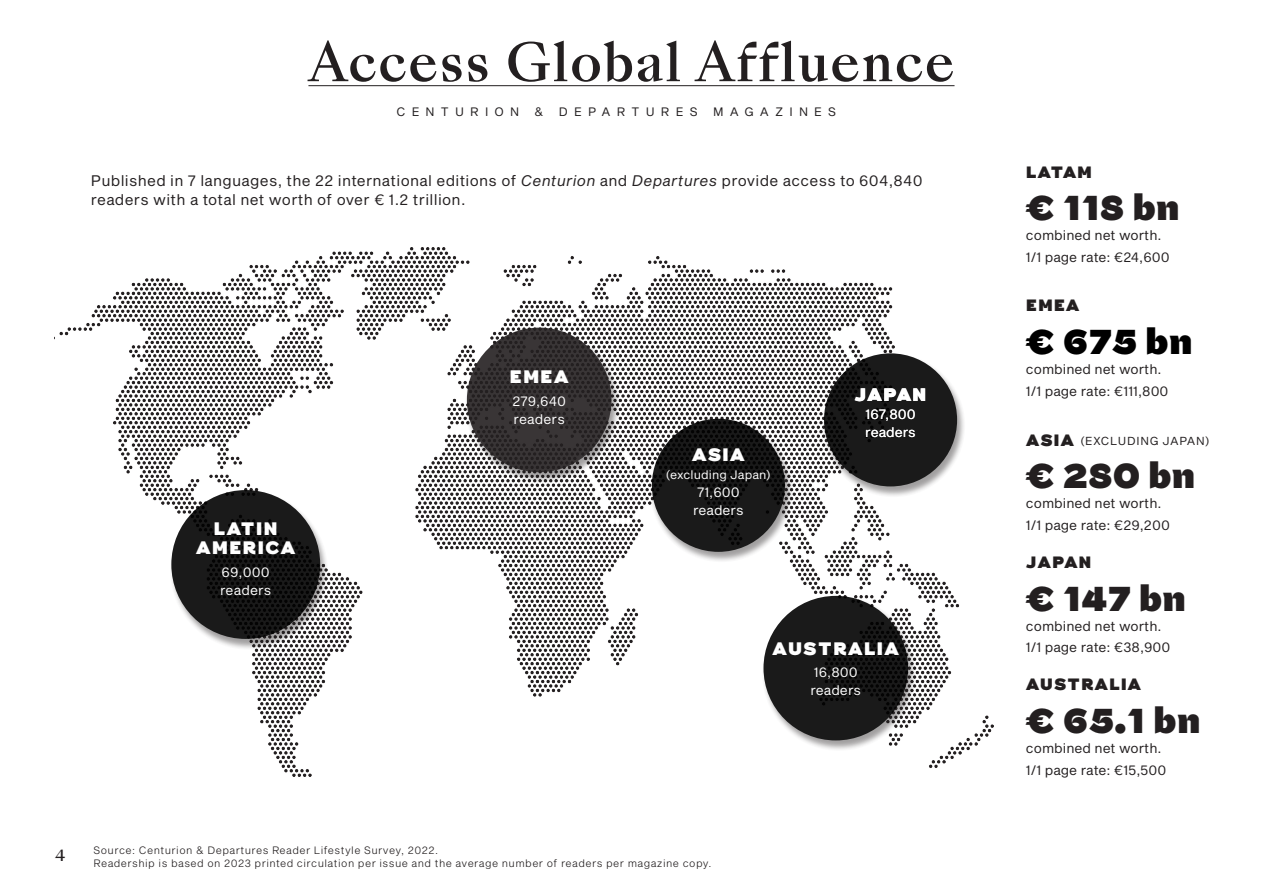
<style>
.page{position:relative;width:1263px;height:893px;background:#fff}
.page>*{position:absolute;margin:0;border:0;box-sizing:border-box;transform-origin:0 0}
.t1{font:500 51px "Sang Bleu Kingdom";letter-spacing:.03em;color:#231f20}
.t2{font:900 31.5px "Capo";color:#231f20}
.t3{font:900 31.5px "Capo";color:#000}
.t4{font:900 16.5px/19.8px "Capo";letter-spacing:.05em;color:#fff;text-align:center}
.t5{font:15px/19.5px "Sequel Sans Book Body";letter-spacing:.02em;color:#231f20}
.t6{font:900 15px "Capo";letter-spacing:.05em;color:#231f20}
.t7{font:500 15px "Sang Bleu Kingdom";color:#231f20}
.t8{font:13.5px/21.3px "Sequel Sans Book Body";color:#231f20}
.t9{font:13.5px/18px "Sequel Sans Book Body";color:#fff}
.t10{font:12px "Sequel Sans Book Body";letter-spacing:.515em;color:#231f20}
.t11{font:12px "Sequel Sans Book Body";letter-spacing:.01em;color:#fff}
.t12{font:11.4px "Sequel Sans Book Body";letter-spacing:.06em;color:#231f20}
.t13{font:10.5px/12.6px "Sequel Sans Light Body";letter-spacing:.04em;color:#231f20}
.s1{font-family:"Sequel Sans Book Obl Body"}
.s2{font-family:"Capo";font-weight:900;font-size:15px}
</style>
<div class="page">
<img style="left:54px;top:247px;width:940px;height:530px">
<hr style="left:308px;top:85px;width:646px;height:1px;background:#231f20">
<div style="left:821px;top:353px;width:145px;height:144px;background:#231f20;opacity:.48"></div>
<svg style="left:824px;top:353px;width:133px;height:133px;background:#181818"></svg>
<div style="left:761px;top:596px;width:156px;height:156px;background:#231f20;opacity:.48"></div>
<svg style="left:763px;top:596px;width:145px;height:144px;background:#181818"></svg>
<div style="left:169px;top:490px;width:160px;height:160px;background:#231f20;opacity:.48"></div>
<svg style="left:171px;top:490px;width:149px;height:149px;background:#151515"></svg>
<div style="left:464px;top:327px;width:156px;height:156px;background:#231f20;opacity:.48"></div>
<svg style="left:467px;top:328px;width:144px;height:144px;background:#322e2f"></svg>
<div style="left:649px;top:419px;width:144px;height:144px;background:#231f20;opacity:.48"></div>
<svg style="left:652px;top:419px;width:133px;height:133px;background:#151515"></svg>
<h1 class="t1" style="left:308px;top:27px;width:648px">Access Global Affluence</h1>
<p class="t10" style="left:396px;top:103px;width:124px">CENTURION</p>
<p class="t10" style="left:535px;top:103px;width:11px">&amp;</p>
<p class="t10" style="left:559px;top:103px;width:140px">DEPARTURES</p>
<p class="t10" style="left:713px;top:103px;width:125px">MAGAZINES</p>
<p class="t5" style="left:91px;top:171px;width:833px">Published in 7 languages, the 22 international editions of <span class="s1">Centurion</span> and <span class="s1">Departures</span> provide access to 604,840 readers with a total net worth of over € 1.2 trillion.</p>
<p class="t4" style="left:196px;top:519px;width:101px">LATIN<br>AMERICA</p>
<p class="t9" style="left:220px;top:563px;width:53px">69,000 readers</p>
<p class="t4" style="left:510px;top:367px;width:61px">EMEA</p>
<p class="t9" style="left:512px;top:392px;width:55px">279,640 readers</p>
<p class="t4" style="left:692px;top:445px;width:55px">ASIA</p>
<p class="t11" style="left:666px;top:466px;width:107px">(excluding Japan)</p>
<p class="t9" style="left:693px;top:484px;width:52px">71,600 readers</p>
<p class="t4" style="left:854px;top:385px;width:74px">JAPAN</p>
<p class="t9" style="left:865px;top:405px;width:52px">167,800 readers</p>
<p class="t4" style="left:772px;top:639px;width:128px">AUSTRALIA</p>
<p class="t9" style="left:810px;top:664px;width:52px">16,800 readers</p>
<p class="t7" style="left:55px;top:845px;width:12px">4</p>
<p class="t13" style="left:94px;top:844px;width:620px">Source: Centurion &amp; Departures Reader Lifestyle Survey, 2022.<br>Readership is based on 2023 printed circulation per issue and the average number of readers per magazine copy.</p>
<p class="t6" style="left:1026px;top:162px;width:68px">LATAM</p>
<h2 class="t2" style="left:1026px;top:187px;width:156px">€ 118 bn</h2>
<p class="t8" style="left:1026px;top:225px;width:145px">combined net worth.<br>1/1 page rate: €24,600</p>
<p class="t6" style="left:1026px;top:295px;width:55px">EMEA</p>
<h2 class="t3" style="left:1026px;top:321px;width:168px">€ 675 bn</h2>
<p class="t8" style="left:1026px;top:359px;width:144px">combined net worth.<br>1/1 page rate: €111,800</p>
<p class="t12" style="left:1026px;top:433px;width:185px"><span class="s2">ASIA</span> (EXCLUDING JAPAN)</p>
<h2 class="t2" style="left:1026px;top:455px;width:171px">€ 280 bn</h2>
<p class="t8" style="left:1026px;top:493px;width:146px">combined net worth.<br>1/1 page rate: €29,200</p>
<p class="t6" style="left:1026px;top:552px;width:67px">JAPAN</p>
<h2 class="t2" style="left:1026px;top:578px;width:162px">€ 147 bn</h2>
<p class="t8" style="left:1026px;top:616px;width:146px">combined net worth.<br>1/1 page rate: €38,900</p>
<p class="t6" style="left:1026px;top:674px;width:117px">AUSTRALIA</p>
<h2 class="t2" style="left:1026px;top:700px;width:176px">€ 65.1 bn</h2>
<p class="t8" style="left:1026px;top:738px;width:142px">combined net worth.<br>1/1 page rate: €15,500</p>
</div>
